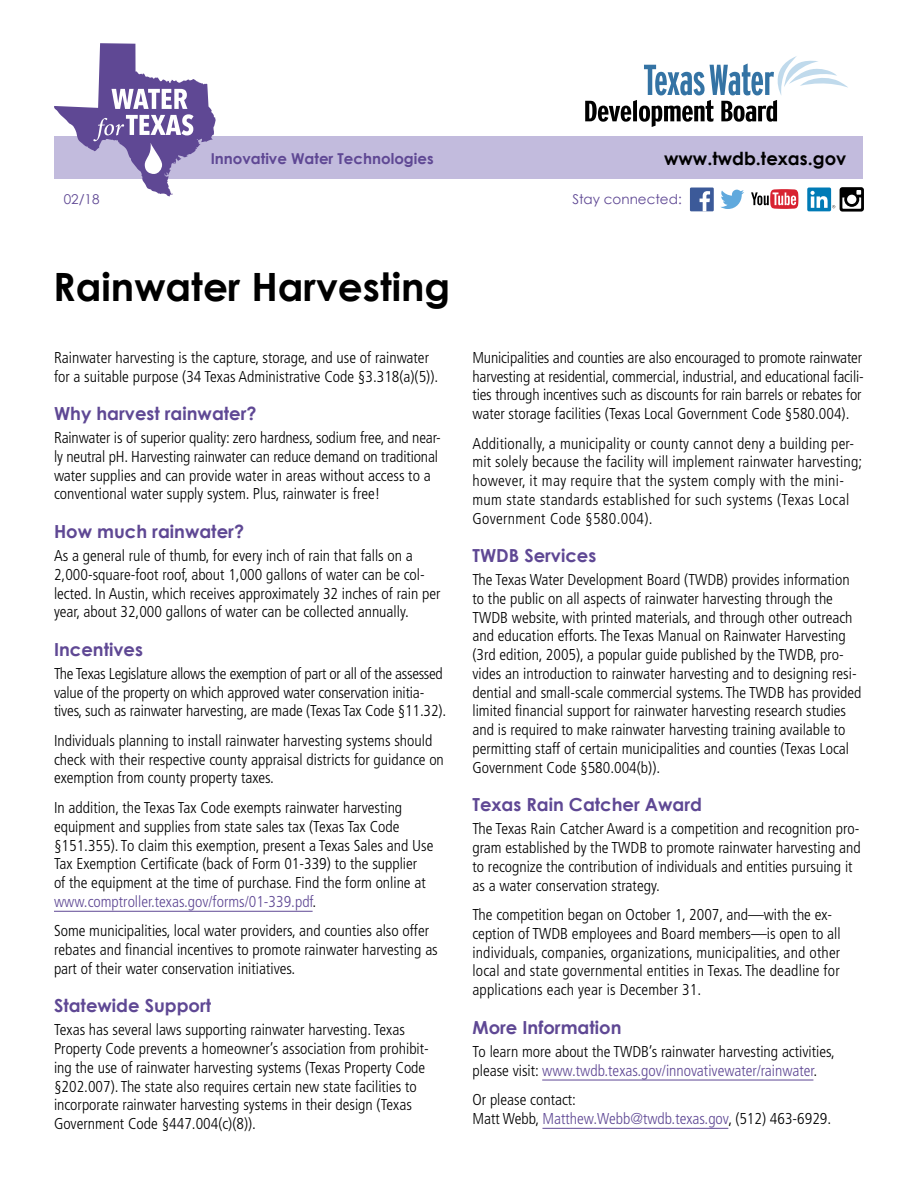
<style>
.page{position:relative;width:918px;height:1188px;background:#fff}
.page>*{position:absolute;margin:0;border:0;box-sizing:border-box;transform-origin:0 0}
.heading_1{font:700 39px "Century Gothic";color:#000}
.heading_2{font:700 18px "Century Gothic";color:#5f4894}
.t1{font:700 18px "Century Gothic";color:#000}
.body{font:300 condensed 15.75px/18.8px "Frutiger LT Std";color:#000}
.t2{font:700 15px "Century Gothic";color:#5f4894}
.t3{font:13.5px "Century Gothic";color:#5f4894}
.s1{color:#5f4894}
</style>
<div class="page">
<div style="left:55px;top:137px;width:808px;height:42px;background:#c2bbdd"></div>
<svg style="left:585px;top:56px;width:263px;height:71px"></svg>
<svg style="left:54px;top:43px;width:162px;height:154px"></svg>
<div style="left:690px;top:188px;width:24px;height:23px;background:#3c5a99"></div>
<svg style="left:700px;top:191px;width:10px;height:20px"></svg>
<svg style="left:720px;top:190px;width:24px;height:19px"></svg>
<svg style="left:751px;top:189px;width:47px;height:20px"></svg>
<svg style="left:807px;top:188px;width:24px;height:23px"></svg>
<svg style="left:811px;top:187px;width:53px;height:25px"></svg>
<hr style="left:54px;top:911px;width:259px;height:1px;background:#5f4894">
<hr style="left:542px;top:1080px;width:271px;height:1px;background:#5f4894">
<hr style="left:542px;top:1128px;width:186px;height:1px;background:#5f4894">
<p class="t3" style="left:64px;top:191px;width:37px">02/18</p>
<p class="t2" style="left:211px;top:149px;width:224px">Innovative Water Technologies</p>
<p class="t1" style="left:664px;top:147px;width:184px">www.twdb.texas.gov</p>
<p class="t3" style="left:572px;top:191px;width:111px">Stay connected:</p>
<h1 class="heading_1" style="left:53px;top:262px;width:399px">Rainwater Harvesting</h1>
<p class="body" style="left:54px;top:348px;width:386px">Rainwater harvesting is the capture, storage, and use of rainwater for a suitable purpose (34 Texas Administrative Code §3.318(a)(5)).</p>
<h2 class="heading_2" style="left:54px;top:402px;width:204px">Why harvest rainwater?</h2>
<p class="body" style="left:54px;top:429px;width:388px">Rainwater is of superior quality: zero hardness, sodium free, and near&shy;ly neutral pH. Harvesting rainwater can reduce demand on traditional water supplies and can provide water in areas without access to a conventional water supply system. Plus, rainwater is free!</p>
<h2 class="heading_2" style="left:54px;top:520px;width:192px">How much rainwater?</h2>
<p class="body" style="left:54px;top:546px;width:388px">As a general rule of thumb, for every inch of rain that falls on a 2,000-square-foot roof, about 1,000 gallons of water can be col&shy;lected. In Austin, which receives approximately 32 inches of rain per year, about 32,000 gallons of water can be collected annually.</p>
<h2 class="heading_2" style="left:54px;top:638px;width:90px">Incentives</h2>
<p class="body" style="left:54px;top:664px;width:394px">The Texas Legislature allows the exemption of part or all of the assessed value of the property on which approved water conservation initia&shy;tives, such as rainwater harvesting, are made (Texas Tax Code §11.32).</p>
<p class="body" style="left:54px;top:731px;width:391px">Individuals planning to install rainwater harvesting systems should check with their respective county appraisal districts for guidance on exemption from county property taxes.</p>
<p class="body" style="left:54px;top:798px;width:381px">In addition, the Texas Tax Code exempts rainwater harvesting equipment and supplies from state sales tax (Texas Tax Code §151.355). To claim this exemption, present a Texas Sales and Use Tax Exemption Certificate (back of Form 01-339) to the supplier<br>of the equipment at the time of purchase. Find the form online at <span class="s1">www.comptroller.texas.gov/forms/01-339.pdf</span>.</p>
<p class="body" style="left:54px;top:922px;width:385px">Some municipalities, local water providers, and counties also offer rebates and financial incentives to promote rainwater harvesting as part of their water conservation initiatives.</p>
<h2 class="heading_2" style="left:54px;top:995px;width:159px">Statewide Support</h2>
<p class="body" style="left:54px;top:1021px;width:376px">Texas has several laws supporting rainwater harvesting. Texas Property Code prevents a homeowner’s association from prohibit&shy;ing the use of rainwater harvesting systems (Texas Property Code §202.007). The state also requires certain new state facilities to incorporate rainwater harvesting systems in their design (Texas Government Code §447.004(c)(8)).</p>
<p class="body" style="left:472px;top:348px;width:393px">Municipalities and counties are also encouraged to promote rainwater harvesting at residential, commercial, industrial, and educational facili&shy;ties through incentives such as discounts for rain barrels or rebates for water storage facilities (Texas Local Government Code §580.004).</p>
<p class="body" style="left:472px;top:434px;width:391px">Additionally, a municipality or county cannot deny a building per&shy;mit solely because the facility will implement rainwater harvesting; however, it may require that the system comply with the mini&shy;mum state standards established for such systems (Texas Local Government Code §580.004).</p>
<h2 class="heading_2" style="left:472px;top:544px;width:125px">TWDB Services</h2>
<p class="body" style="left:472px;top:571px;width:391px">The Texas Water Development Board (TWDB) provides information to the public on all aspects of rainwater harvesting through the TWDB website, with printed materials, and through other outreach and education efforts. The Texas Manual on Rainwater Harvesting (3rd edition, 2005), a popular guide published by the TWDB, pro&shy;vides an introduction to rainwater harvesting and to designing resi&shy;dential and small-scale commercial systems. The TWDB has provided limited financial support for rainwater harvesting research studies and is required to make rainwater harvesting training available to permitting staff of certain municipalities and counties (Texas Local Government Code §580.004(b)).</p>
<h2 class="heading_2" style="left:472px;top:793px;width:231px">Texas Rain Catcher Award</h2>
<p class="body" style="left:472px;top:820px;width:390px">The Texas Rain Catcher Award is a competition and recognition pro&shy;gram established by the TWDB to promote rainwater harvesting and to recognize the contribution of individuals and entities pursuing it as a water conservation strategy.</p>
<p class="body" style="left:472px;top:906px;width:370px">The competition began on October 1, 2007, and—with the ex&shy;ception of TWDB employees and Board members—is open to all individuals, companies, organizations, municipalities, and other local and state governmental entities in Texas. The deadline for applications each year is December 31.</p>
<h2 class="heading_2" style="left:472px;top:1016px;width:151px">More Information</h2>
<p class="body" style="left:472px;top:1042px;width:364px">To learn more about the TWDB’s rainwater harvesting activities, please visit: <span class="s1">www.twdb.texas.gov/innovativewater/rainwater</span>.</p>
<p class="body" style="left:472px;top:1090px;width:360px">Or please contact:<br>Matt Webb, <span class="s1">Matthew.Webb@twdb.texas.gov</span>, (512) 463-6929.</p>
</div>
